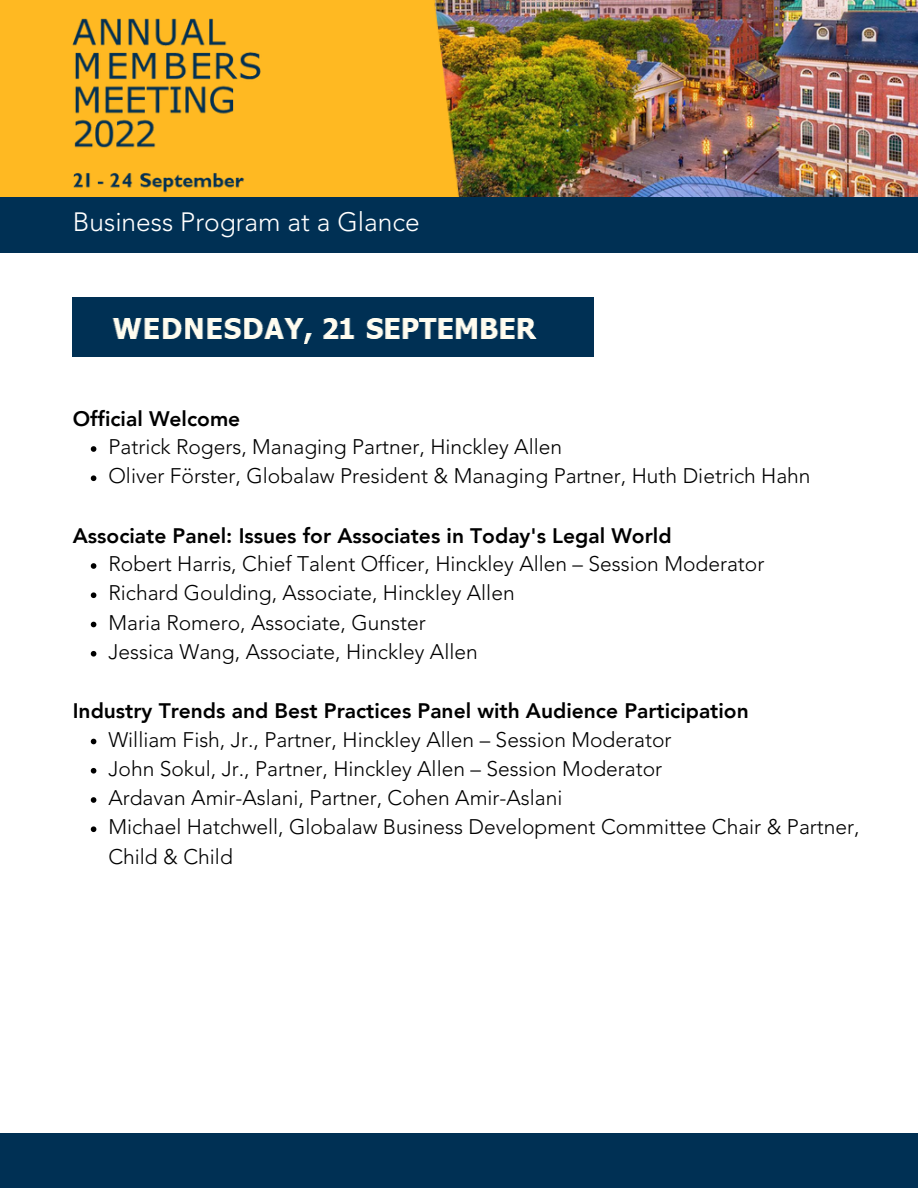
<style>
.page{position:relative;width:918px;height:1188px;background:#fff}
.page>*{position:absolute;margin:0;border:0;box-sizing:border-box;transform-origin:0 0}
.t1{font:300 26.4px "Avenir LT Std";color:#fff}
.t2{font:300 21px/29.2px "Avenir LT Std";color:#000}
.t3{font:800 21px "Avenir LT";color:#000}
</style>
<div class="page">
<img style="left:459px;top:0;width:459px;height:197px">
<div style="left:0;top:0;width:459px;height:197px;background:#ffb922"></div>
<img style="left:51px;top:5px;width:251px;height:192px">
<div style="left:0;top:197px;width:917px;height:55px;background:#003054"></div>
<img style="left:73px;top:298px;width:521px;height:59px">
<svg style="left:91px;top:446px;width:5px;height:6px"></svg>
<svg style="left:91px;top:475px;width:5px;height:6px"></svg>
<svg style="left:91px;top:563px;width:5px;height:6px"></svg>
<svg style="left:91px;top:592px;width:5px;height:6px"></svg>
<svg style="left:91px;top:622px;width:5px;height:5px"></svg>
<svg style="left:91px;top:651px;width:5px;height:6px"></svg>
<svg style="left:91px;top:739px;width:5px;height:5px"></svg>
<svg style="left:91px;top:768px;width:5px;height:6px"></svg>
<svg style="left:91px;top:797px;width:5px;height:6px"></svg>
<svg style="left:91px;top:826px;width:5px;height:6px"></svg>
<div style="left:0;top:1133px;width:918px;height:55px;background:#003054"></div>
<p class="t1" style="left:73px;top:212px;width:348px">Business Program at a Glance</p>
<p class="t3" style="left:73px;top:410px;width:169px">Official Welcome</p>
<p class="t2" style="left:108px;top:434px;width:704px">Patrick Rogers, Managing Partner, Hinckley Allen<br>Oliver Förster, Globalaw President &amp; Managing Partner, Huth Dietrich Hahn</p>
<p class="t3" style="left:73px;top:527px;width:600px">Associate Panel: Issues for Associates in Today's Legal World</p>
<p class="t2" style="left:108px;top:551px;width:657px">Robert Harris, Chief Talent Officer, Hinckley Allen – Session Moderator Richard Goulding, Associate, Hinckley Allen<br>Maria Romero, Associate, Gunster<br>Jessica Wang, Associate, Hinckley Allen</p>
<p class="t3" style="left:73px;top:703px;width:677px">Industry Trends and Best Practices Panel with Audience Participation</p>
<p class="t2" style="left:108px;top:727px;width:753px">William Fish, Jr., Partner, Hinckley Allen – Session Moderator<br>John Sokul, Jr., Partner, Hinckley Allen – Session Moderator<br>Ardavan Amir-Aslani, Partner, Cohen Amir-Aslani<br>Michael Hatchwell, Globalaw Business Development Committee Chair &amp; Partner, Child &amp; Child</p>
</div>
